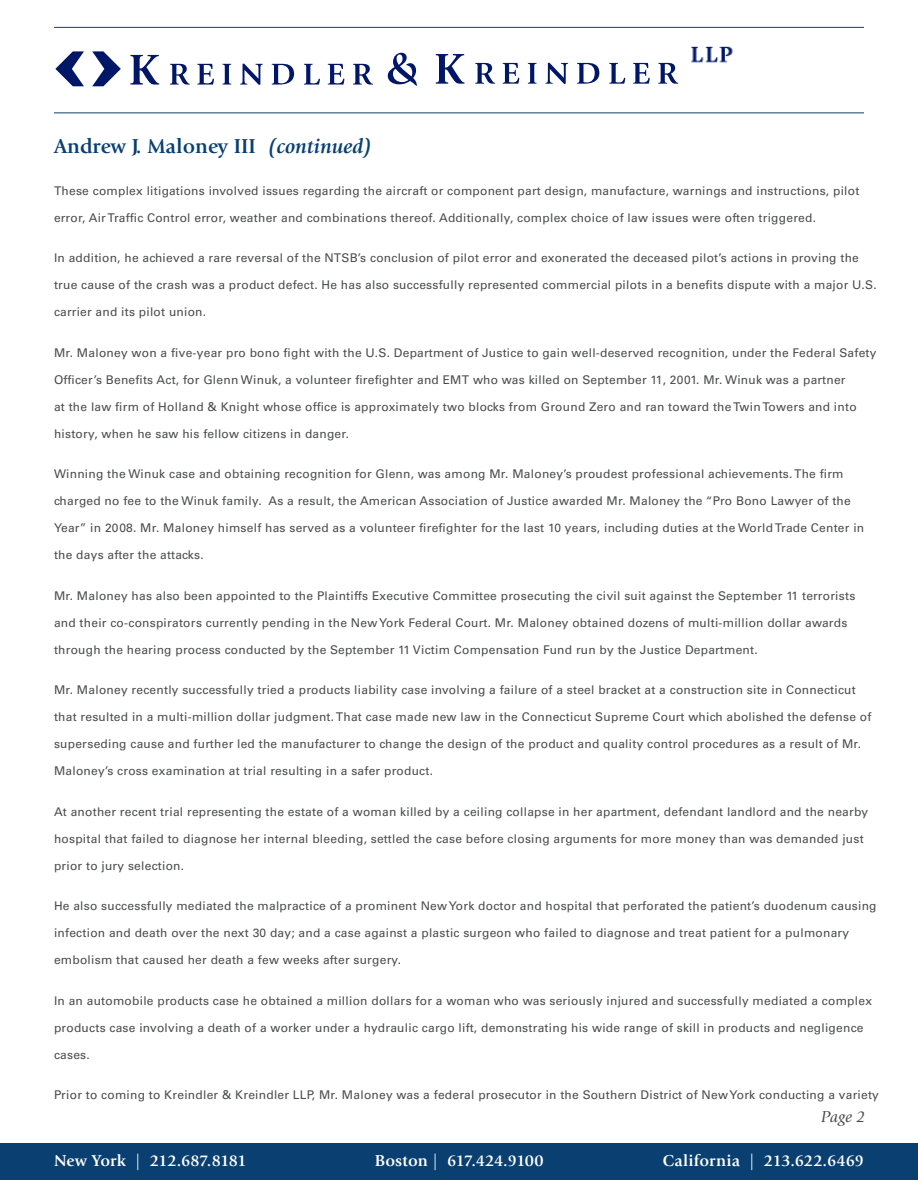
<style>
.page{position:relative;width:918px;height:1188px;background:#fff}
.page>*{position:absolute;margin:0;border:0;box-sizing:border-box;transform-origin:0 0}
.t1{font:700 21px "Giovanni Std";color:#094071}
.t2{font:700 16.5px "Giovanni Std";color:#fff}
.t3{font:italic 16.5px "Giovanni Std";color:#4b4c4d}
.t4{font:12px "Univers LT Std";letter-spacing:.02em;color:#4b4c4d}
.s1{font-style:italic}
</style>
<div class="page">
<hr style="left:54px;top:113px;width:810px;height:1px;background:#094071">
<hr style="left:54px;top:27px;width:810px;height:1px;background:#094071">
<img style="left:72px;top:46px;width:661px;height:41px">
<img style="left:596px;top:79px;width:125px;height:7px">
<img style="left:130px;top:55px;width:243px;height:30px">
<img style="left:388px;top:53px;width:29px;height:33px">
<img style="left:436px;top:54px;width:242px;height:30px">
<img style="left:55px;top:51px;width:66px;height:35px">
<div style="left:0;top:1144px;width:918px;height:36px;background:#094071"></div>
<p class="t1" style="left:54px;top:134px;width:320px">Andrew J. Maloney III <span class="s1">(continued)</span></p>
<p class="t4" style="left:54px;top:184px;width:807px">These complex litigations involved issues regarding the aircraft or component part design, manufacture, warnings and instructions, pilot</p>
<p class="t4" style="left:54px;top:211px;width:764px">error, Air Traffic Control error, weather and combinations thereof. Additionally, complex choice of law issues were often triggered.</p>
<p class="t4" style="left:54px;top:251px;width:806px">In addition, he achieved a rare reversal of the NTSB’s conclusion of pilot error and exonerated the deceased pilot’s actions in proving the</p>
<p class="t4" style="left:54px;top:278px;width:824px">true cause of the crash was a product defect. He has also successfully represented commercial pilots in a benefits dispute with a major U.S.</p>
<p class="t4" style="left:54px;top:305px;width:154px">carrier and its pilot union.</p>
<p class="t4" style="left:54px;top:346px;width:824px">Mr. Maloney won a five-year pro bono fight with the U.S. Department of Justice to gain well-deserved recognition, under the Federal Safety</p>
<p class="t4" style="left:54px;top:373px;width:793px">Officer’s Benefits Act, for Glenn Winuk, a volunteer firefighter and EMT who was killed on September 11, 2001. Mr. Winuk was a partner</p>
<p class="t4" style="left:54px;top:400px;width:804px">at the law firm of Holland &amp; Knight whose office is approximately two blocks from Ground Zero and ran toward the Twin Towers and into</p>
<p class="t4" style="left:54px;top:427px;width:297px">history, when he saw his fellow citizens in danger.</p>
<p class="t4" style="left:54px;top:467px;width:791px">Winning the Winuk case and obtaining recognition for Glenn, was among Mr. Maloney’s proudest professional achievements. The firm</p>
<p class="t4" style="left:54px;top:494px;width:798px">charged no fee to the Winuk family. As a result, the American Association of Justice awarded Mr. Maloney the “Pro Bono Lawyer of the</p>
<p class="t4" style="left:54px;top:521px;width:812px">Year” in 2008. Mr. Maloney himself has served as a volunteer firefighter for the last 10 years, including duties at the World Trade Center in</p>
<p class="t4" style="left:54px;top:548px;width:151px">the days after the attacks.</p>
<p class="t4" style="left:54px;top:589px;width:803px">Mr. Maloney has also been appointed to the Plaintiffs Executive Committee prosecuting the civil suit against the September 11 terrorists</p>
<p class="t4" style="left:54px;top:616px;width:795px">and their co-conspirators currently pending in the New York Federal Court. Mr. Maloney obtained dozens of multi-million dollar awards</p>
<p class="t4" style="left:54px;top:643px;width:705px">through the hearing process conducted by the September 11 Victim Compensation Fund run by the Justice Department.</p>
<p class="t4" style="left:54px;top:683px;width:803px">Mr. Maloney recently successfully tried a products liability case involving a failure of a steel bracket at a construction site in Connecticut</p>
<p class="t4" style="left:54px;top:710px;width:819px">that resulted in a multi-million dollar judgment. That case made new law in the Connecticut Supreme Court which abolished the defense of</p>
<p class="t4" style="left:54px;top:737px;width:809px">superseding cause and further led the manufacturer to change the design of the product and quality control procedures as a result of Mr.</p>
<p class="t4" style="left:54px;top:764px;width:381px">Maloney’s cross examination at trial resulting in a safer product.</p>
<p class="t4" style="left:54px;top:805px;width:816px">At another recent trial representing the estate of a woman killed by a ceiling collapse in her apartment, defendant landlord and the nearby</p>
<p class="t4" style="left:54px;top:832px;width:811px">hospital that failed to diagnose her internal bleeding, settled the case before closing arguments for more money than was demanded just</p>
<p class="t4" style="left:54px;top:859px;width:132px">prior to jury selection.</p>
<p class="t4" style="left:54px;top:899px;width:824px">He also successfully mediated the malpractice of a prominent New York doctor and hospital that perforated the patient’s duodenum causing</p>
<p class="t4" style="left:54px;top:926px;width:797px">infection and death over the next 30 day; and a case against a plastic surgeon who failed to diagnose and treat patient for a pulmonary</p>
<p class="t4" style="left:54px;top:953px;width:349px">embolism that caused her death a few weeks after surgery.</p>
<p class="t4" style="left:54px;top:994px;width:820px">In an automobile products case he obtained a million dollars for a woman who was seriously injured and successfully mediated a complex</p>
<p class="t4" style="left:54px;top:1021px;width:811px">products case involving a death of a worker under a hydraulic cargo lift, demonstrating his wide range of skill in products and negligence</p>
<p class="t4" style="left:54px;top:1048px;width:37px">cases.</p>
<p class="t4" style="left:54px;top:1088px;width:826px">Prior to coming to Kreindler &amp; Kreindler LLP, Mr. Maloney was a federal prosecutor in the Southern District of New York conducting a variety</p>
<p class="t3" style="left:821px;top:1108px;width:46px">Page 2</p>
<p class="t2" style="left:54px;top:1151px;width:194px">New York | 212.687.8181</p>
<p class="t2" style="left:375px;top:1151px;width:170px">Boston | 617.424.9100</p>
<p class="t2" style="left:663px;top:1151px;width:203px">California | 213.622.6469</p>
</div>
